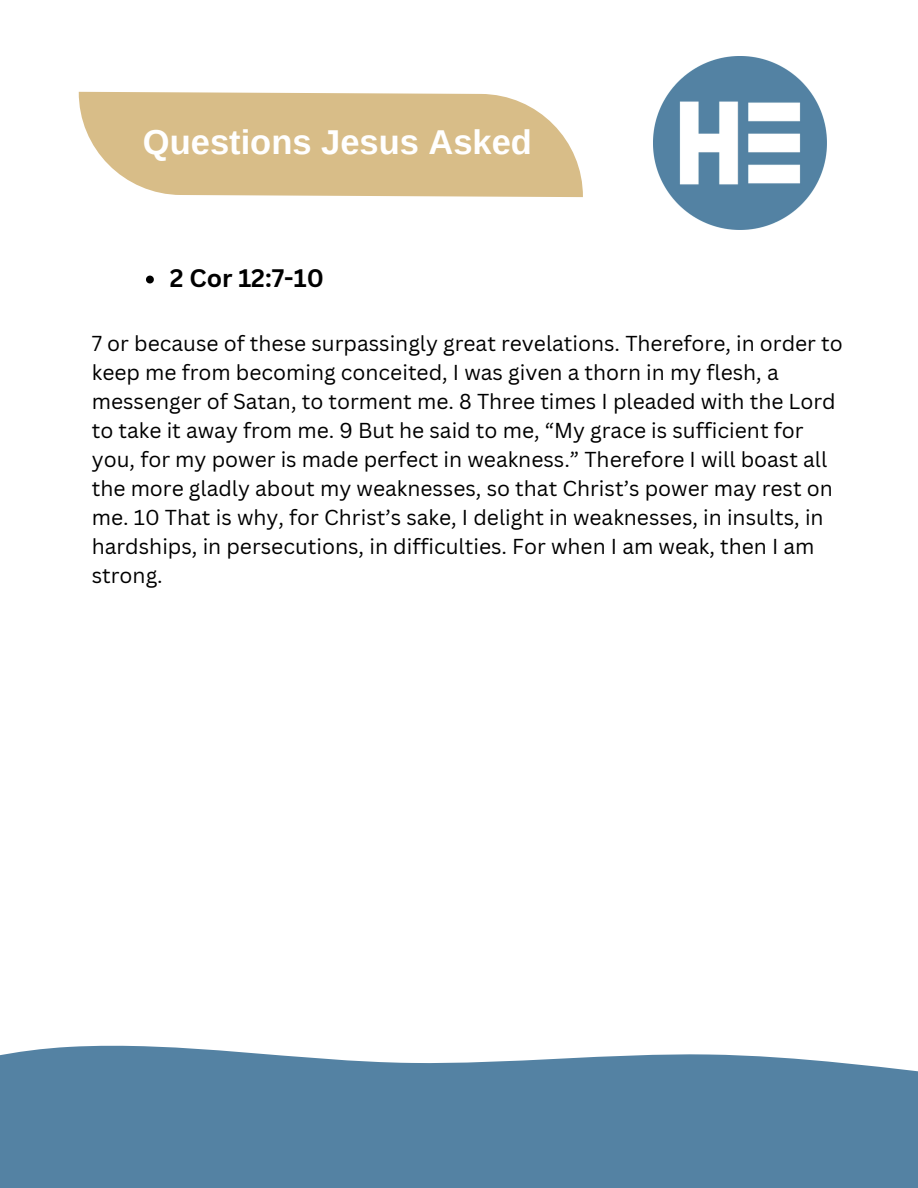
<style>
.page{position:relative;width:918px;height:1188px;background:#fff}
.page>*{position:absolute;margin:0;border:0;box-sizing:border-box;transform-origin:0 0}
.t1{font:700 34.5px "Arimo";color:#fff}
.t2{font:700 24.6px "Canva Sans";color:#000}
.t3{font:21px/29px "Canva Sans";color:#000}
</style>
<div class="page">
<svg style="left:78px;top:92px;width:505px;height:105px;background:#dcc494"></svg>
<img style="left:654px;top:57px;width:172px;height:172px">
<svg style="left:0;top:1045px;width:918px;height:143px;background:#618caa"></svg>
<svg style="left:146px;top:276px;width:8px;height:7px"></svg>
<h1 class="t1" style="left:143px;top:123px;width:391px">Questions Jesus Asked</h1>
<p class="t2" style="left:170px;top:261px;width:156px">2 Cor 12:7-10</p>
<p class="t3" style="left:92px;top:329px;width:753px">7 or because of these surpassingly great revelations. Therefore, in order to keep me from becoming conceited, I was given a thorn in my flesh, a messenger of Satan, to torment me. 8 Three times I pleaded with the Lord to take it away from me. 9 But he said to me, “My grace is sufficient for you, for my power is made perfect in weakness.” Therefore I will boast all the more gladly about my weaknesses, so that Christ’s power may rest on me. 10 That is why, for Christ’s sake, I delight in weaknesses, in insults, in hardships, in persecutions, in difficulties. For when I am weak, then I am strong.</p>
</div>
